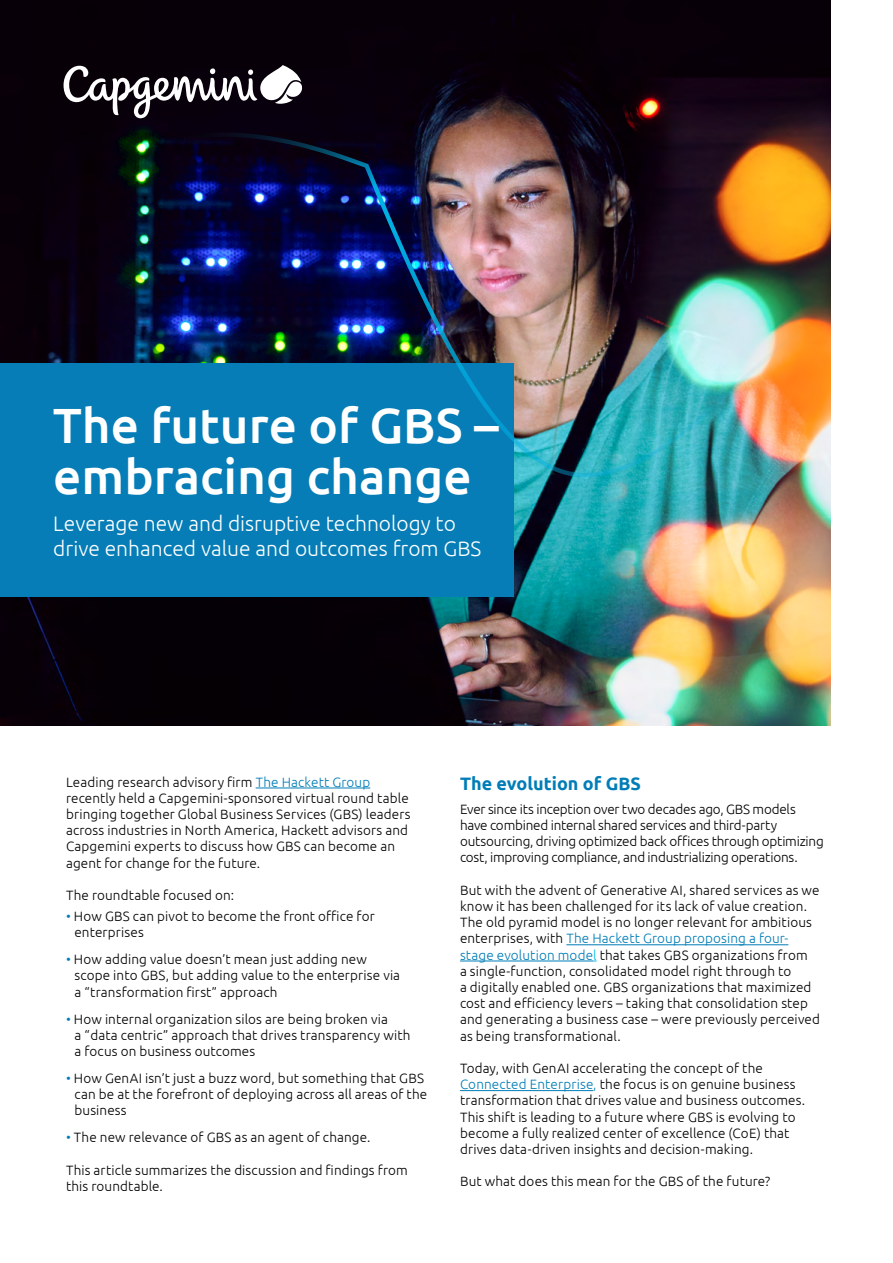
<style>
.page{position:relative;width:893px;height:1263px;background:#fff}
.page>*{position:absolute;margin:0;border:0;box-sizing:border-box;transform-origin:0 0}
.t1{font:500 49.5px/51px "Ubuntu";color:#fff}
.t2{font:300 21px/25.2px "Ubuntu";color:#fff}
.t3{font:700 18px "Ubuntu";color:#007db7}
.t4{font:300 13.5px/16.2px "Ubuntu";letter-spacing:.01em;color:#000}
.t5{font:300 13.5px/16.2px "Ubuntu";letter-spacing:-.015em;color:#000}
.s1{color:#007db7}
.s2{color:#00b9e7}
</style>
<div class="page">
<img style="left:0;top:0;width:831px;height:726px">
<div style="left:0;top:363px;width:513px;height:233px;background:#067db6"></div>
<svg style="left:64px;top:65px;width:238px;height:53px"></svg>
<img style="left:114px;top:132px;width:717px;height:345px">
<hr style="left:256px;top:787px;width:114px;height:1px;background:#007db7">
<hr style="left:566px;top:944px;width:222px;height:1px;background:#007db7">
<hr style="left:460px;top:960px;width:133px;height:1px;background:#007db7">
<hr style="left:460px;top:1090px;width:133px;height:1px;background:#007db7">
<h1 class="t1" style="left:53px;top:398px;width:447px">The future of GBS – embracing change</h1>
<h2 class="t2" style="left:53px;top:510px;width:430px">Leverage new and disruptive technology to drive enhanced value and outcomes from GBS</h2>
<p class="t4" style="left:66px;top:773px;width:346px">Leading research advisory firm <span class="s1">The Hackett Group </span>recently held a Capgemini-sponsored virtual round table bringing together Global Business Services (GBS) leaders across industries in North America, Hackett advisors and Capgemini experts to discuss how GBS can become an agent for change for the future.</p>
<p class="t4" style="left:66px;top:887px;width:170px">The roundtable focused on:</p>
<p class="t4" style="left:75px;top:908px;width:302px;text-indent:-9px"><span class="s1">•</span> How GBS can pivot to become the front office for enterprises</p>
<p class="t4" style="left:75px;top:951px;width:327px;text-indent:-9px"><span class="s1">•</span> How adding value doesn’t mean just adding new scope into GBS, but adding value to the enterprise via a “transformation first” approach</p>
<p class="t4" style="left:75px;top:1010px;width:338px;text-indent:-9px"><span class="s1">•</span> How internal organization silos are being broken via<br>a “data centric” approach that drives transparency with a focus on business outcomes</p>
<p class="t4" style="left:75px;top:1070px;width:354px;text-indent:-9px"><span class="s1">•</span> How GenAI isn’t just a buzz word, but something that GBS can be at the forefront of deploying across all areas of the business</p>
<p class="t4" style="left:66px;top:1129px;width:306px"><span class="s1">•</span> The new relevance of GBS as an agent of change.</p>
<p class="t4" style="left:66px;top:1161px;width:343px">This article summarizes the discussion and findings from this roundtable.</p>
<h3 class="t3" style="left:460px;top:773px;width:183px">The evolution of GBS</h3>
<p class="t5" style="left:460px;top:800px;width:365px">Ever since its inception over two decades ago, GBS models have combined internal shared services and third-party outsourcing, driving optimized back offices through optimizing cost, improving compliance, and industrializing operations.</p>
<p class="t4" style="left:460px;top:881px;width:361px">But with the advent of Generative AI, shared services as we know it has been challenged for its lack of value creation.<br>The old pyramid model is no longer relevant for ambitious enterprises, with <span class="s1">The Hackett Group proposing a four&shy;stage evolution mode</span><span class="s2">l</span> that takes GBS organizations from<br>a single-function, consolidated model right through to<br>a digitally enabled one. GBS organizations that maximized cost and efficiency levers – taking that consolidation step and generating a business case – were previously perceived as being transformational.</p>
<p class="t4" style="left:460px;top:1060px;width:347px">Today, with GenAI accelerating the concept of the <span class="s1">Connected Enterprise,</span> the focus is on genuine business transformation that drives value and business outcomes.<br>This shift is leading to a future where GBS is evolving to become a fully realized center of excellence (CoE) that drives data-driven insights and decision-making.</p>
<p class="t4" style="left:460px;top:1173px;width:312px">But what does this mean for the GBS of the future?</p>
</div>
